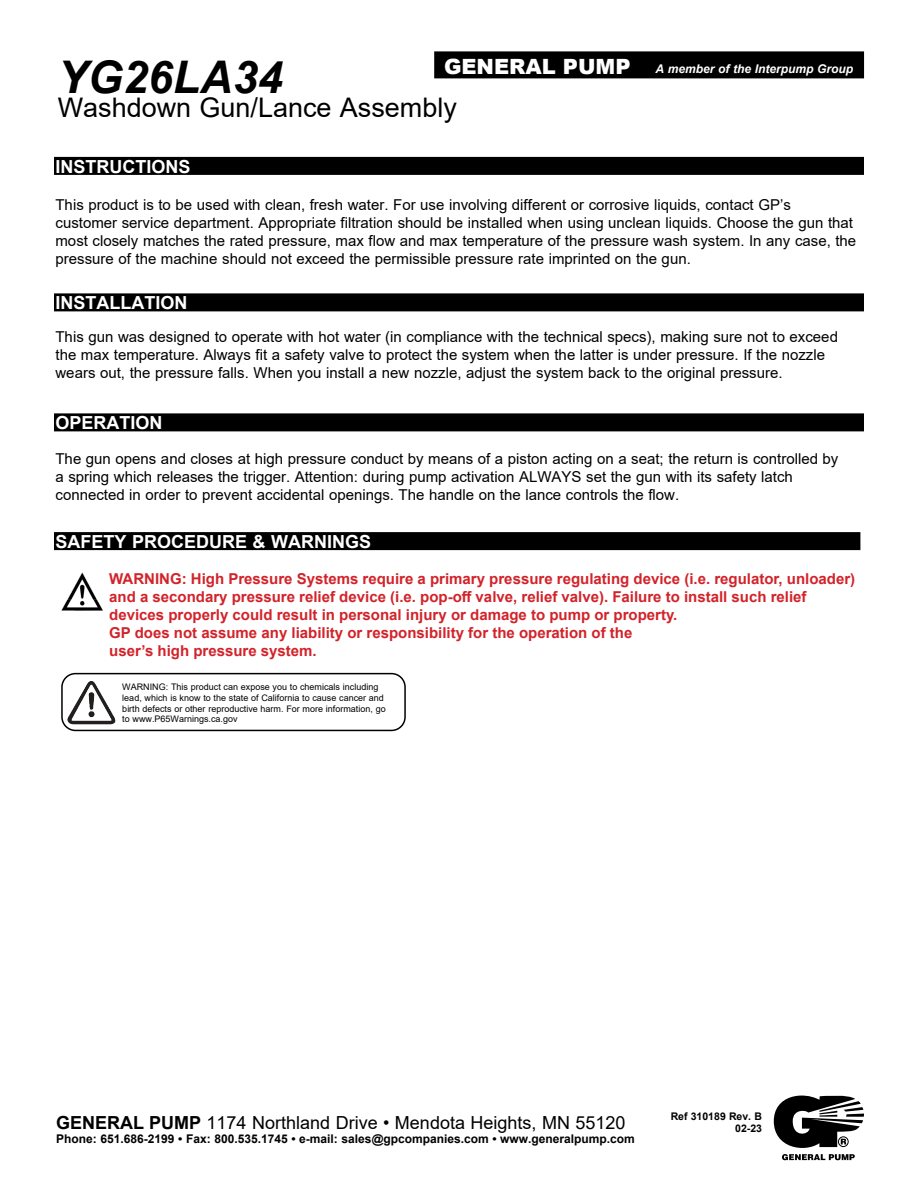
<style>
.page{position:relative;width:918px;height:1188px;background:#fff}
.page>*{position:absolute;margin:0;border:0;box-sizing:border-box;transform-origin:0 0}
.t1{font:italic 700 45px "Arial";color:#000}
.t2{font:27px "Arial";color:#000}
.t3{font:700 18px "Arial";color:#fff}
.t4{font:18px "Arial";color:#000}
.t5{font:15px/18px "Arial";color:#000}
.t6{font:700 15px/18px "Arial";color:#d2232a}
.t7{font:700 12px "Arial";color:#000}
.t8{font:italic 700 12px "Arial";color:#fff}
.t9{font:700 10.5px/12.6px "Arial";color:#000;text-align:right}
.t10{font:9px/10.8px "Arial";color:#000}
.s1{font-weight:900;font-style:normal;font-size:21px}
.s2{font-weight:700}
</style>
<div class="page">
<svg style="left:774px;top:1096px;width:90px;height:64px"></svg>
<div style="left:434px;top:51px;width:430px;height:27px;background:#000"></div>
<div style="left:54px;top:293px;width:810px;height:18px;background:#000"></div>
<div style="left:54px;top:413px;width:810px;height:18px;background:#000"></div>
<div style="left:54px;top:157px;width:810px;height:18px;background:#000"></div>
<div style="left:54px;top:532px;width:806px;height:18px;background:#000"></div>
<img style="left:61px;top:573px;width:41px;height:38px">
<div style="left:61px;top:673px;width:345px;height:58px;border:2px solid #000;border-radius:14px"></div>
<img style="left:67px;top:683px;width:21px;height:39px">
<p class="t8" style="left:444px;top:60px;width:411px"><span class="s1">GENERAL PUMP</span> A member of the Interpump Group</p>
<h1 class="t1" style="left:58px;top:47px;width:227px">YG26LA34</h1>
<h2 class="t2" style="left:58px;top:89px;width:401px">Washdown Gun/Lance Assembly</h2>
<p class="t3" style="left:56px;top:153px;width:137px">INSTRUCTIONS</p>
<p class="t5" style="left:56px;top:196px;width:802px">This product is to be used with clean, fresh water. For use involving different or corrosive liquids, contact GP’s<br>customer service department. Appropriate filtration should be installed when using unclean liquids. Choose the gun that most closely matches the rated pressure, max flow and max temperature of the pressure wash system. In any case, the pressure of the machine should not exceed the permissible pressure rate imprinted on the gun.</p>
<p class="t3" style="left:56px;top:290px;width:133px">INSTALLATION</p>
<p class="t5" style="left:56px;top:328px;width:784px">This gun was designed to operate with hot water (in compliance with the technical specs), making sure not to exceed the max temperature. Always fit a safety valve to protect the system when the latter is under pressure. If the nozzle wears out, the pressure falls. When you install a new nozzle, adjust the system back to the original pressure.</p>
<p class="t3" style="left:56px;top:410px;width:109px">OPERATION</p>
<p class="t5" style="left:56px;top:449px;width:784px">The gun opens and closes at high pressure conduct by means of a piston acting on a seat; the return is controlled by a spring which releases the trigger. Attention: during pump activation ALWAYS set the gun with its safety latch connected in order to prevent accidental openings. The handle on the lance controls the flow.</p>
<p class="t3" style="left:56px;top:529px;width:317px">SAFETY PROCEDURE &amp; WARNINGS</p>
<p class="t6" style="left:109px;top:570px;width:748px">WARNING: High Pressure Systems require a primary pressure regulating device (i.e. regulator, unloader) and a secondary pressure relief device (i.e. pop-off valve, relief valve). Failure to install such relief devices properly could result in personal injury or damage to pump or property.<br>GP does not assume any liability or responsibility for the operation of the<br>user’s high pressure system.</p>
<p class="t10" style="left:122px;top:681px;width:265px">WARNING: This product can expose you to chemicals including lead, which is know to the state of California to cause cancer and birth defects or other reproductive harm. For more information, go to www.P65Warnings.ca.gov</p>
<p class="t4" style="left:56px;top:1110px;width:571px"><span class="s2">GENERAL PUMP</span> 1174 Northland Drive • Mendota Heights, MN 55120</p>
<p class="t7" style="left:56px;top:1131px;width:580px">Phone: 651.686-2199 • Fax: 800.535.1745 • e-mail: sales@gpcompanies.com • www.generalpump.com</p>
<p class="t9" style="left:671px;top:1110px;width:93px">Ref 310189 Rev. B<br>02-23</p>
</div>
